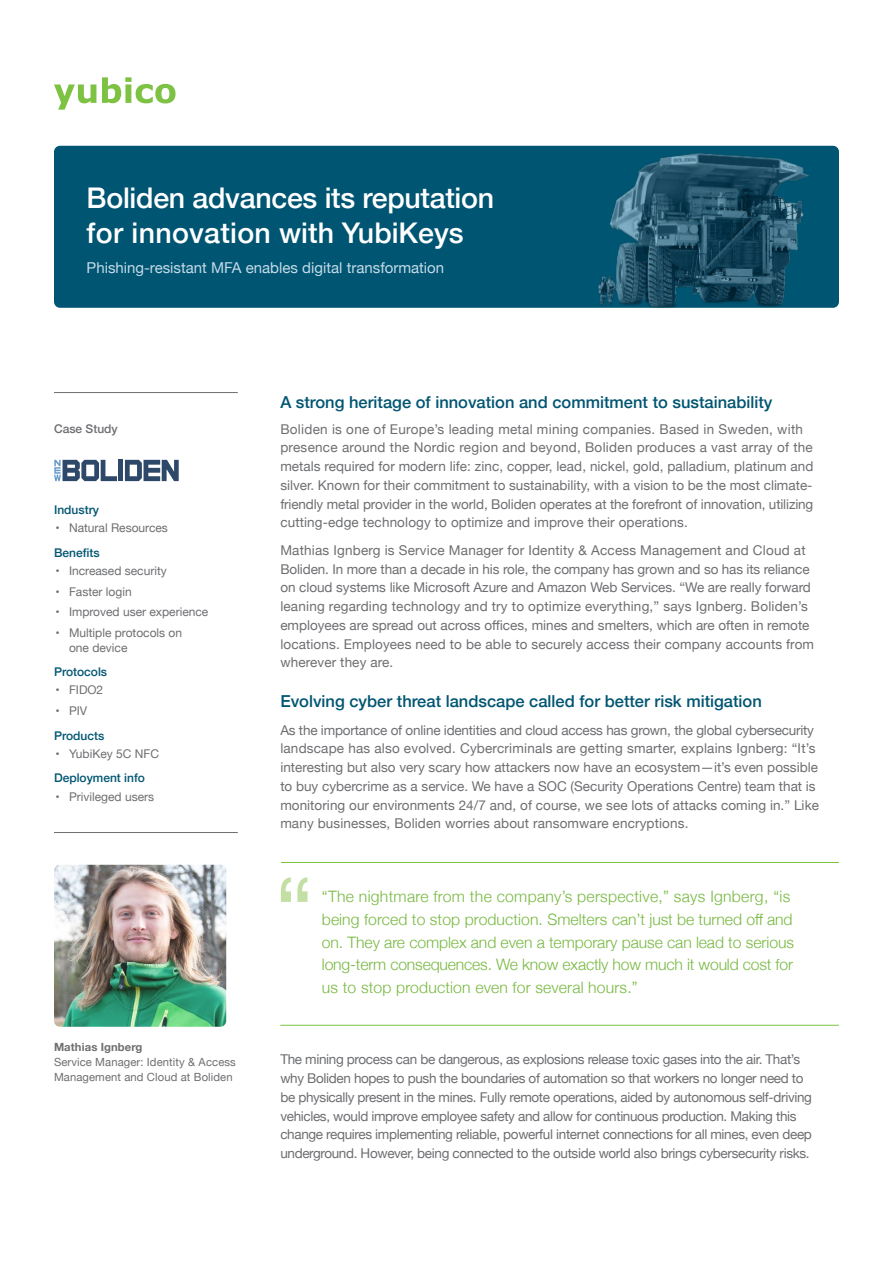
<style>
.page{position:relative;width:893px;height:1263px;background:#fff}
.page>*{position:absolute;margin:0;border:0;box-sizing:border-box;transform-origin:0 0}
.t1{font:500 28.5px/34.5px "Helvetica Neue";letter-spacing:-.01em;color:#fff}
.t2{font:500 16.5px "Helvetica Neue";color:#005572}
.t3{font:300 15.75px/22.5px "Helvetica Neue";color:#76b83f}
.t4{font:15px "Helvetica Neue";color:#c5dbe9}
.t5{font:13.5px/18.8px "Helvetica Neue";color:#6d6e71}
.t6{font:13.5px/18.8px "Helvetica Neue";letter-spacing:-.025em;color:#6d6e71}
.t7{font:12px/15px "Helvetica Neue";color:#6d6e71}
.t8{font:500 12px "Helvetica Neue";color:#005572}
.t9{font:500 12px "Helvetica Neue";color:#6d6e71}
.t10{font:11.25px/15px "Helvetica Neue";letter-spacing:.01em;color:#6d6e71}
.t11{font:700 11.25px "Helvetica Neue";letter-spacing:.01em;color:#6d6e71}
</style>
<div class="page">
<div style="left:118px;top:460px;width:5px;height:21px;background:#2e486a"></div>
<svg style="left:125px;top:460px;width:54px;height:21px"></svg>
<svg style="left:54px;top:460px;width:63px;height:21px"></svg>
<div style="left:54px;top:146px;width:785px;height:162px;background:#005572;border-radius:6px"></div>
<img style="left:414px;top:146px;width:425px;height:162px">
<svg style="left:54px;top:84px;width:42px;height:26px"></svg>
<svg style="left:102px;top:77px;width:74px;height:26px"></svg>
<hr style="left:54px;top:392px;width:184px;height:1px;background:#6d6e71">
<hr style="left:54px;top:832px;width:184px;height:1px;background:#6d6e71">
<hr style="left:281px;top:862px;width:558px;height:1px;background:#7dc242">
<hr style="left:280px;top:1025px;width:559px;height:1px;background:#7dc242">
<svg style="left:281px;top:877px;width:26px;height:25px"></svg>
<img style="left:54px;top:865px;width:172px;height:162px">
<h1 class="t1" style="left:87px;top:179px;width:409px">Boliden advances its reputation for innovation with YubiKeys</h1>
<p class="t4" style="left:87px;top:257px;width:359px">Phishing-resistant MFA enables digital transformation</p>
<p class="t9" style="left:54px;top:419px;width:65px">Case Study</p>
<p class="t8" style="left:54px;top:500px;width:47px">Industry</p>
<p class="t7" style="left:56px;top:521px;width:114px">• Natural Resources</p>
<p class="t8" style="left:54px;top:543px;width:47px">Benefits</p>
<p class="t7" style="left:56px;top:564px;width:113px">• Increased security</p>
<p class="t7" style="left:56px;top:585px;width:78px">• Faster login</p>
<p class="t7" style="left:56px;top:605px;width:154px">• Improved user experience</p>
<p class="t7" style="left:69px;top:625px;width:115px;text-indent:-14px">• Multiple protocols on one device</p>
<p class="t8" style="left:54px;top:662px;width:55px">Protocols</p>
<p class="t7" style="left:56px;top:683px;width:49px">• FIDO2</p>
<p class="t7" style="left:56px;top:704px;width:33px">• PIV</p>
<p class="t8" style="left:54px;top:725px;width:52px">Products</p>
<p class="t7" style="left:56px;top:747px;width:105px">• YubiKey 5C NFC</p>
<p class="t8" style="left:54px;top:768px;width:92px">Deployment info</p>
<p class="t7" style="left:56px;top:789px;width:100px">• Privileged users</p>
<p class="t11" style="left:54px;top:1038px;width:90px">Mathias Ignberg</p>
<p class="t10" style="left:54px;top:1055px;width:183px">Service Manager: Identity &amp; Access<br>Management and Cloud at Boliden</p>
<p class="t2" style="left:280px;top:389px;width:494px">A strong heritage of innovation and commitment to sustainability</p>
<p class="t5" style="left:280px;top:420px;width:535px">Boliden is one of Europe’s leading metal mining companies. Based in Sweden, with presence around the Nordic region and beyond, Boliden produces a vast array of the metals required for modern life: zinc, copper, lead, nickel, gold, palladium, platinum and silver. Known for their commitment to sustainability, with a vision to be the most climate&shy;friendly metal provider in the world, Boliden operates at the forefront of innovation, utilizing cutting-edge technology to optimize and improve their operations.</p>
<p class="t5" style="left:280px;top:541px;width:535px">Mathias Ignberg is Service Manager for Identity &amp; Access Management and Cloud at Boliden. In more than a decade in his role, the company has grown and so has its reliance on cloud systems like Microsoft Azure and Amazon Web Services. “We are really forward leaning regarding technology and try to optimize everything,” says Ignberg. Boliden’s employees are spread out across offices, mines and smelters, which are often in remote locations. Employees need to be able to securely access their company accounts from wherever they are.</p>
<p class="t2" style="left:280px;top:688px;width:483px">Evolving cyber threat landscape called for better risk mitigation</p>
<p class="t5" style="left:280px;top:721px;width:540px">As the importance of online identities and cloud access has grown, the global cybersecurity landscape has also evolved. Cybercriminals are getting smarter, explains Ignberg: “It’s interesting but also very scary how attackers now have an ecosystem—it’s even possible to buy cybercrime as a service. We have a SOC (Security Operations Centre) team that is monitoring our environments 24/7 and, of course, we see lots of attacks coming in.” Like many businesses, Boliden worries about ransomware encryptions.</p>
<p class="t3" style="left:322px;top:884px;width:474px">“The nightmare from the company’s perspective,” says Ignberg, “is being forced to stop production. Smelters can’t just be turned off and on. They are complex and even a temporary pause can lead to serious long-term consequences. We know exactly how much it would cost for us to stop production even for several hours.”</p>
<p class="t6" style="left:280px;top:1051px;width:533px">The mining process can be dangerous, as explosions release toxic gases into the air. That’s why Boliden hopes to push the boundaries of automation so that workers no longer need to be physically present in the mines. Fully remote operations, aided by autonomous self-driving vehicles, would improve employee safety and allow for continuous production. Making this change requires implementing reliable, powerful internet connections for all mines, even deep underground. However, being connected to the outside world also brings cybersecurity risks.</p>
</div>
